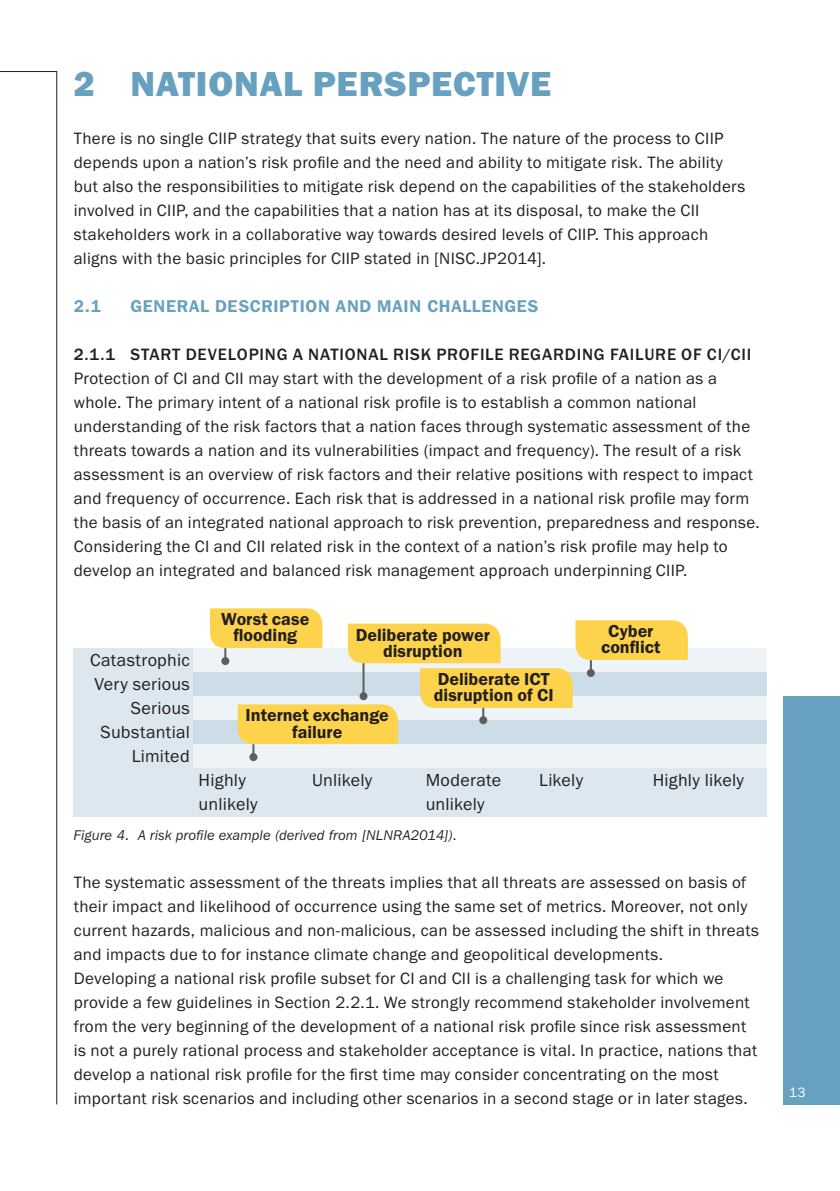
<style>
.page{position:relative;width:840px;height:1191px;background:#fff}
.page>*{position:absolute;margin:0;border:0;box-sizing:border-box;transform-origin:0 0}
.t1{font:36px "Franklin Gothic FS Hvy";letter-spacing:.02em;color:#67a1bf}
.t2{font:600 18px/16px "Franklin Gothic FS";color:#231f20;text-align:center}
.t3{font:18px/24px "Franklin Gothic FS";letter-spacing:.015em;color:#231f20;text-align:right}
.t4{font:17px/24px "Franklin Gothic FS";letter-spacing:.02em;color:#231f20}
.t5{font:500 17px "Franklin Gothic FS";letter-spacing:.045em;color:#231f20}
.t6{font:600 17px "Franklin Gothic IT Cby BT";letter-spacing:.045em;color:#67a1bf}
.t7{font:italic 14px "Franklin Gothic IT Cby BT";letter-spacing:.025em;color:#231f20}
.t8{font:14px "Franklin Gothic FS";color:#fff}
</style>
<div class="page">
<hr style="left:56px;top:72px;width:1px;height:1032px;background:#231f20">
<hr style="left:0;top:71px;width:57px;height:1px;background:#231f20">
<div style="left:783px;top:696px;width:56px;height:408px;background:#67a1bf"></div>
<div style="left:74px;top:648px;width:119px;height:24px;background:#dce7ef"></div>
<div style="left:74px;top:672px;width:119px;height:24px;background:#dce7ef"></div>
<div style="left:74px;top:696px;width:119px;height:24px;background:#dce7ef"></div>
<div style="left:74px;top:720px;width:119px;height:24px;background:#dce7ef"></div>
<div style="left:74px;top:744px;width:119px;height:24px;background:#dce7ef"></div>
<div style="left:74px;top:768px;width:119px;height:24px;background:#dce7ef"></div>
<div style="left:74px;top:792px;width:119px;height:24px;background:#dce7ef"></div>
<div style="left:193px;top:648px;width:572px;height:24px;background:#edf3f7"></div>
<div style="left:193px;top:672px;width:572px;height:24px;background:#cddde8"></div>
<div style="left:193px;top:696px;width:572px;height:24px;background:#edf3f7"></div>
<div style="left:193px;top:720px;width:572px;height:24px;background:#cddde8"></div>
<div style="left:193px;top:744px;width:572px;height:24px;background:#edf3f7"></div>
<div style="left:193px;top:768px;width:572px;height:24px;background:#dce7ef"></div>
<div style="left:193px;top:792px;width:572px;height:24px;background:#dce7ef"></div>
<div style="left:249px;top:753px;width:8px;height:8px;background:#5d5c60;border-radius:50%"></div>
<svg style="left:210px;top:608px;width:477px;height:149px"></svg>
<h1 class="t1" style="left:74px;top:63px;width:479px">2 NATIONAL PERSPECTIVE</h1>
<p class="t4" style="left:74px;top:127px;width:672px">There is no single CIIP strategy that suits every nation. The nature of the process to CIIP depends upon a nation’s risk profile and the need and ability to mitigate risk. The ability but also the responsibilities to mitigate risk depend on the capabilities of the stakeholders involved in CIIP, and the capabilities that a nation has at its disposal, to make the CII stakeholders work in a collaborative way towards desired levels of CIIP. This approach aligns with the basic principles for CIIP stated in [NISC.JP2014].</p>
<p class="t6" style="left:74px;top:295px;width:29px">2.1</p>
<p class="t6" style="left:130px;top:295px;width:409px">GENERAL DESCRIPTION AND MAIN CHALLENGES</p>
<p class="t5" style="left:74px;top:345px;width:678px">2.1.1 START DEVELOPING A NATIONAL RISK PROFILE REGARDING FAILURE OF CI/CII</p>
<p class="t4" style="left:74px;top:367px;width:687px">Protection of CI and CII may start with the development of a risk profile of a nation as a whole. The primary intent of a national risk profile is to establish a common national understanding of the risk factors that a nation faces through systematic assessment of the threats towards a nation and its vulnerabilities (impact and frequency). The result of a risk assessment is an overview of risk factors and their relative positions with respect to impact and frequency of occurrence. Each risk that is addressed in a national risk profile may form the basis of an integrated national approach to risk prevention, preparedness and response.<br>Considering the CI and CII related risk in the context of a nation’s risk profile may help to develop an integrated and balanced risk management approach underpinning CIIP.</p>
<p class="t3" style="left:90px;top:648px;width:101px">Catastrophic<br>Very serious<br>Serious<br>Substantial<br>Limited</p>
<p class="t2" style="left:221px;top:611px;width:89px">Worst case flooding</p>
<p class="t2" style="left:600px;top:623px;width:61px">Cyber conflict</p>
<p class="t2" style="left:355px;top:627px;width:136px">Deliberate power disruption</p>
<p class="t2" style="left:245px;top:707px;width:145px">Internet exchange failure</p>
<p class="t2" style="left:433px;top:671px;width:121px;text-align:left">Deliberate ICT disruption of CI</p>
<p class="t3" style="left:198px;top:768px;width:49px">Highly</p>
<p class="t3" style="left:312px;top:768px;width:62px">Unlikely</p>
<p class="t3" style="left:425px;top:768px;width:77px">Moderate</p>
<p class="t3" style="left:539px;top:768px;width:45px">Likely</p>
<p class="t3" style="left:652px;top:768px;width:93px">Highly likely</p>
<p class="t3" style="left:198px;top:792px;width:60px">unlikely</p>
<p class="t3" style="left:425px;top:792px;width:60px">unlikely</p>
<p class="t7" style="left:74px;top:827px;width:385px">Figure 4. A risk profile example (derived from [NLNRA2014]).</p>
<p class="t4" style="left:74px;top:871px;width:686px">The systematic assessment of the threats implies that all threats are assessed on basis of their impact and likelihood of occurrence using the same set of metrics. Moreover, not only current hazards, malicious and non-malicious, can be assessed including the shift in threats and impacts due to for instance climate change and geopolitical developments.<br>Developing a national risk profile subset for CI and CII is a challenging task for which we provide a few guidelines in Section 2.2.1. We strongly recommend stakeholder involvement from the very beginning of the development of a national risk profile since risk assessment is not a purely rational process and stakeholder acceptance is vital. In practice, nations that develop a national risk profile for the first time may consider concentrating on the most important risk scenarios and including other scenarios in a second stage or in later stages.</p>
<p class="t8" style="left:788px;top:1084px;width:18px">13</p>
</div>
